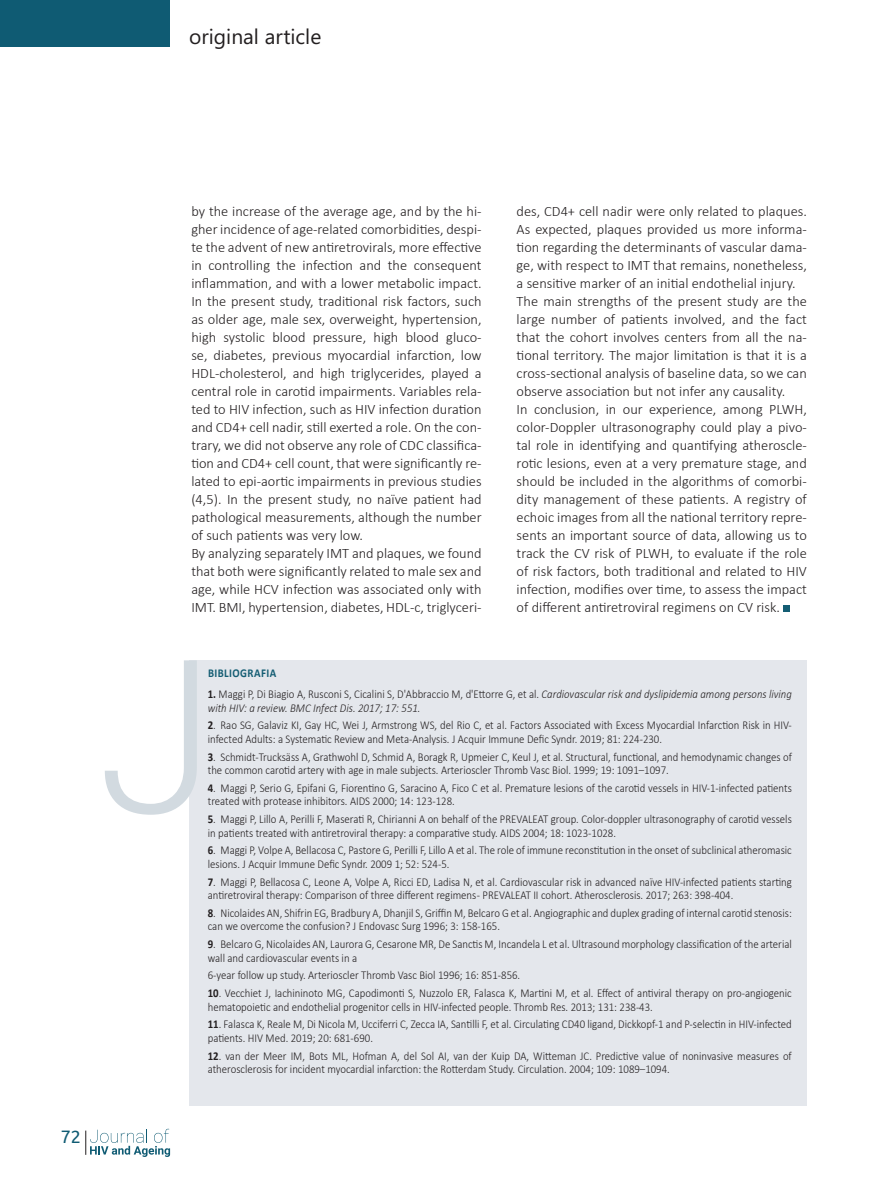
<style>
.page{position:relative;width:893px;height:1191px;background:#fff}
.page>*{position:absolute;margin:0;border:0;box-sizing:border-box;transform-origin:0 0}
.t1{font:21px "Segoe WP";color:#231f20}
.t2{font:18px "Ubuntu";color:#0f5b73}
.t3{font:300 14.4px/18px "Calibri";color:#231f20;text-align:justify}
.t4{font:300 12px/13.5px "Calibri";color:#231f20;scale:.9 1}
.t5{font:italic 300 12px/13.5px "Calibri";color:#231f20;scale:.9 1}
.t6{font:700 12px "Calibri";letter-spacing:.04em;color:#145d73;scale:.9 1}
.s1{font-weight:700;font-style:normal}
.s2{font-style:normal}
.s3{font-weight:700}
</style>
<div class="page">
<div style="left:0;top:0;width:170px;height:47px;background:#0f5b73"></div>
<svg style="left:85px;top:1128px;width:85px;height:29px"></svg>
<div style="left:190px;top:660px;width:617px;height:446px;background:#e4e7ec"></div>
<svg style="left:105px;top:660px;width:92px;height:154px"></svg>
<div style="left:783px;top:605px;width:6px;height:7px;background:#145d73"></div>
<p class="t2" style="left:61px;top:1125px;width:22px">72</p>
<h2 class="t2" style="left:61px;top:1125px;width:22px">16</h2>
<p class="t1" style="left:189px;top:22px;width:134px">original article</p>
<p class="t3" style="left:191px;top:202px;width:292px">by the increase of the average age, and by the hi&shy;gher incidence of age-related comorbidities, despi&shy;te the advent of new antiretrovirals, more effective in controlling the infection and the consequent inflammation, and with a lower metabolic impact.<br>In the present study, traditional risk factors, such as older age, male sex, overweight, hypertension, high systolic blood pressure, high blood gluco&shy;se, diabetes, previous myocardial infarction, low HDL-cholesterol, and high triglycerides, played a central role in carotid impairments. Variables rela&shy;ted to HIV infection, such as HIV infection duration and CD4+ cell nadir, still exerted a role. On the con&shy;trary, we did not observe any role of CDC classifica&shy;tion and CD4+ cell count, that were significantly re&shy;lated to epi-aortic impairments in previous studies (4,5). In the present study, no naïve patient had pathological measurements, although the number of such patients was very low.</p>
<p class="t3" style="left:191px;top:544px;width:292px">By analyzing separately IMT and plaques, we found that both were significantly related to male sex and age, while HCV infection was associated only with IMT. BMI, hypertension, diabetes, HDL-c, triglyceri-</p>
<p class="t3" style="left:517px;top:202px;width:292px">des, CD4+ cell nadir were only related to plaques.<br>As expected, plaques provided us more informa&shy;tion regarding the determinants of vascular dama&shy;ge, with respect to IMT that remains, nonetheless, a sensitive marker of an initial endothelial injury.</p>
<p class="t3" style="left:517px;top:292px;width:292px">The main strengths of the present study are the large number of patients involved, and the fact that the cohort involves centers from all the na&shy;tional territory. The major limitation is that it is a cross-sectional analysis of baseline data, so we can observe association but not infer any causality.</p>
<p class="t3" style="left:517px;top:400px;width:292px">In conclusion, in our experience, among PLWH, color-Doppler ultrasonography could play a pivo&shy;tal role in identifying and quantifying atheroscle&shy;rotic lesions, even at a very premature stage, and should be included in the algorithms of comorbi&shy;dity management of these patients. A registry of echoic images from all the national territory repre&shy;sents an important source of data, allowing us to track the CV risk of PLWH, to evaluate if the role of risk factors, both traditional and related to HIV infection, modifies over time, to assess the impact of different antiretroviral regimens on CV risk.</p>
<p class="t6" style="left:208px;top:665px;width:77px">BIBLIOGRAFIA</p>
<p class="t5" style="left:208px;top:687px;width:650px"><span class="s1">1.</span> <span class="s2">Maggi P, Di Biagio A, Rusconi S, Cicalini S, D'Abbraccio M, d'Ettorre G, et al.</span> Cardiovascular risk and dyslipidemia among persons living with HIV: a review. BMC Infect Dis. 2017; 17: 551.</p>
<p class="t4" style="left:208px;top:718px;width:650px"><span class="s3">2</span>. Rao SG, Galaviz KI, Gay HC, Wei J, Armstrong WS, del Rio C, et al. Factors Associated with Excess Myocardial Infarction Risk in HIV&shy;infected Adults: a Systematic Review and Meta-Analysis. J Acquir Immune Defic Syndr. 2019; 81: 224-230.</p>
<p class="t4" style="left:208px;top:749px;width:650px"><span class="s3">3</span>. Schmidt-Trucksäss A, Grathwohl D, Schmid A, Boragk R, Upmeier C, Keul J, et al. Structural, functional, and hemodynamic changes of the common carotid artery with age in male subjects. Arterioscler Thromb Vasc Biol. 1999; 19: 1091–1097.</p>
<p class="t4" style="left:208px;top:781px;width:650px"><span class="s3">4</span>. Maggi P, Serio G, Epifani G, Fiorentino G, Saracino A, Fico C et al. Premature lesions of the carotid vessels in HIV-1-infected patients treated with protease inhibitors. AIDS 2000; 14: 123-128.</p>
<p class="t4" style="left:208px;top:812px;width:650px"><span class="s3">5</span>. Maggi P, Lillo A, Perilli F, Maserati R, Chirianni A on behalf of the PREVALEAT group. Color-doppler ultrasonography of carotid vessels in patients treated with antiretroviral therapy: a comparative study. AIDS 2004; 18: 1023-1028.</p>
<p class="t4" style="left:208px;top:843px;width:650px"><span class="s3">6</span>. Maggi P, Volpe A, Bellacosa C, Pastore G, Perilli F, Lillo A et al. The role of immune reconstitution in the onset of subclinical atheromasic lesions. J Acquir Immune Defic Syndr. 2009 1; 52: 524-5.</p>
<p class="t4" style="left:208px;top:874px;width:650px"><span class="s3">7</span>. Maggi P, Bellacosa C, Leone A, Volpe A, Ricci ED, Ladisa N, et al. Cardiovascular risk in advanced naïve HIV-infected patients starting antiretroviral therapy: Comparison of three different regimens - PREVALEAT II cohort. Atherosclerosis. 2017; 263: 398-404.</p>
<p class="t4" style="left:208px;top:906px;width:650px"><span class="s3">8</span>. Nicolaides AN, Shifrin EG, Bradbury A, Dhanjil S, Griffin M, Belcaro G et al. Angiographic and duplex grading of internal carotid stenosis: can we overcome the confusion? J Endovasc Surg 1996; 3: 158-165.</p>
<p class="t4" style="left:208px;top:937px;width:650px"><span class="s3">9</span>. Belcaro G, Nicolaides AN, Laurora G, Cesarone MR, De Sanctis M, Incandela L et al. Ultrasound morphology classification of the arterial wall and cardiovascular events in a</p>
<p class="t4" style="left:208px;top:968px;width:349px">6-year follow up study. Arterioscler Thromb Vasc Biol 1996; 16: 851-856.</p>
<p class="t4" style="left:208px;top:986px;width:650px"><span class="s3">10</span>. Vecchiet J, Iachininoto MG, Capodimonti S, Nuzzolo ER, Falasca K, Martini M, et al. Effect of antiviral therapy on pro-angiogenic hematopoietic and endothelial progenitor cells in HIV-infected people. Thromb Res. 2013; 131: 238-43.</p>
<p class="t4" style="left:208px;top:1017px;width:650px"><span class="s3">11</span>. Falasca K, Reale M, Di Nicola M, Ucciferri C, Zecca IA, Santilli F, et al. Circulating CD40 ligand, Dickkopf-1 and P-selectin in HIV-infected patients. HIV Med. 2019; 20: 681-690.</p>
<p class="t4" style="left:208px;top:1048px;width:650px"><span class="s3">12</span>. van der Meer IM, Bots ML, Hofman A, del Sol AI, van der Kuip DA, Witteman JC. Predictive value of noninvasive measures of atherosclerosis for incident myocardial infarction: the Rotterdam Study. Circulation. 2004; 109: 1089–1094.</p>
</div>
